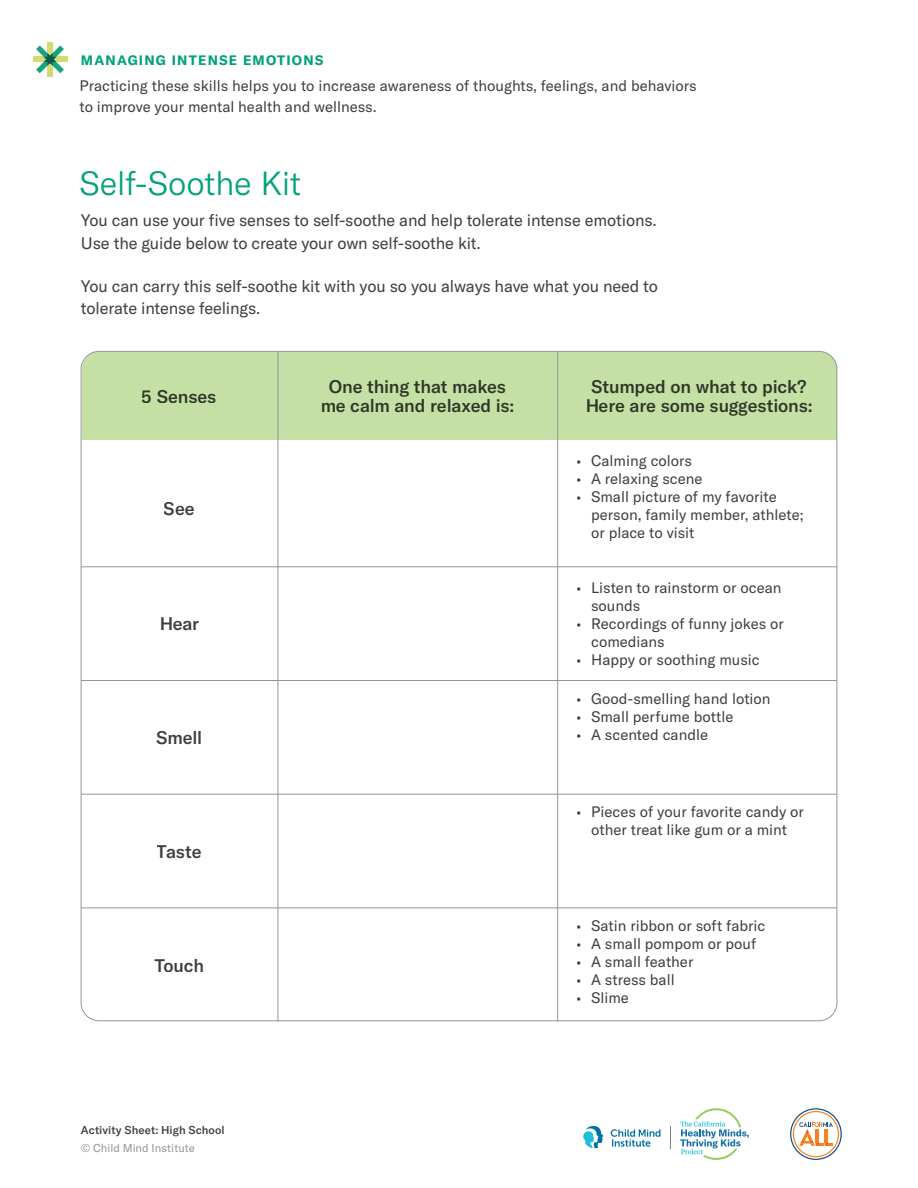
<style>
.page{position:relative;width:918px;height:1188px;background:#fff}
.page>*{position:absolute;margin:0;border:0;box-sizing:border-box;transform-origin:0 0}
.header1{font:300 33px "GT America";letter-spacing:-.015em;color:#00a17d}
.t1{font:500 18px/19.5px "GT America";letter-spacing:-.01em;color:#3e3e3f;text-align:center}
.New_Intro_End{font:16.5px/22.5px "GT America";letter-spacing:-.01em;color:#3e3e3f}
.New_Body_2{font:15px/18px "GT America";color:#3e3e3f}
.New_Intro_End-2{font:700 13.5px "GT America";letter-spacing:.09em;color:#00a17d}
.header1-2{font:500 11.25px "GT America";letter-spacing:.01em;color:#3e3e3f}
.t2{font:11.25px "GT America";letter-spacing:.005em;color:#919396}
</style>
<div class="page">
<svg style="left:670px;top:1126px;width:1px;height:22px"></svg>
<svg style="left:680px;top:1108px;width:69px;height:52px"></svg>
<svg style="left:611px;top:1129px;width:49px;height:18px"></svg>
<svg style="left:583px;top:1125px;width:21px;height:23px"></svg>
<svg style="left:790px;top:1108px;width:52px;height:52px"></svg>
<div style="left:47px;top:42px;width:6px;height:34px;background:#cfdc74"></div>
<div style="left:33px;top:57px;width:34px;height:5px;background:#cfdc74"></div>
<svg style="left:36px;top:45px;width:28px;height:28px"></svg>
<div style="left:82px;top:351px;width:755px;height:89px;background:#c5e0a4"></div>
<hr style="left:278px;top:351px;width:1px;height:671px;background:#939598">
<hr style="left:81px;top:566px;width:756px;height:1px;background:#939598">
<hr style="left:81px;top:680px;width:756px;height:1px;background:#939598">
<hr style="left:81px;top:794px;width:756px;height:1px;background:#939598">
<hr style="left:81px;top:908px;width:756px;height:1px;background:#939598">
<hr style="left:557px;top:351px;width:1px;height:671px;background:#939598">
<p class="New_Intro_End-2" style="left:81px;top:51px;width:244px">MANAGING INTENSE EMOTIONS</p>
<p class="New_Body_2" style="left:79px;top:75px;width:619px;line-height:21px">Practicing these skills helps you to increase awareness of thoughts, feelings, and behaviors to improve your mental health and wellness.</p>
<p class="header1" style="left:79px;top:164px;width:223px">Self-Soothe Kit</p>
<p class="New_Intro_End" style="left:81px;top:209px;width:577px">You can use your five senses to self-soothe and help tolerate intense emotions.<br>Use the guide below to create your own self-soothe kit.</p>
<p class="New_Intro_End" style="left:81px;top:275px;width:579px">You can carry this self-soothe kit with you so you always have what you need to tolerate intense feelings.</p>
<p class="t1" style="left:142px;top:386px;width:76px">5 Senses</p>
<p class="t1" style="left:320px;top:377px;width:196px">One thing that makes me calm and relaxed is:</p>
<p class="t1" style="left:585px;top:377px;width:229px">Stumped on what to pick?<br>Here are some suggestions:</p>
<p class="New_Body_2" style="left:576px;top:452px;width:118px">• Calming colors</p>
<p class="New_Body_2" style="left:576px;top:470px;width:128px">• A relaxing scene</p>
<p class="New_Body_2" style="left:591px;top:488px;width:214px;text-indent:-15px">• Small picture of my favorite person, family member, athlete; or place to visit</p>
<p class="t1" style="left:164px;top:499px;width:33px">See</p>
<p class="t1" style="left:159px;top:614px;width:41px">Hear</p>
<p class="t1" style="left:156px;top:728px;width:48px">Smell</p>
<p class="t1" style="left:157px;top:842px;width:46px">Taste</p>
<p class="t1" style="left:154px;top:956px;width:51px">Touch</p>
<p class="header1-2" style="left:81px;top:1123px;width:145px">Activity Sheet: High School</p>
<p class="t2" style="left:81px;top:1141px;width:115px">© Child Mind Institute</p>
<p class="New_Body_2" style="left:591px;top:578px;width:192px;text-indent:-15px">• Listen to rainstorm or ocean sounds</p>
<p class="New_Body_2" style="left:591px;top:614px;width:194px;text-indent:-15px">• Recordings of funny jokes or comedians</p>
<p class="New_Body_2" style="left:576px;top:650px;width:185px">• Happy or soothing music</p>
<p class="New_Body_2" style="left:576px;top:689px;width:196px">• Good-smelling hand lotion</p>
<p class="New_Body_2" style="left:576px;top:707px;width:159px">• Small perfume bottle</p>
<p class="New_Body_2" style="left:576px;top:725px;width:134px">• A scented candle</p>
<p class="New_Body_2" style="left:576px;top:803px;width:230px;text-align:center">• Pieces of your favorite candy or other treat like gum or a mint</p>
<p class="New_Body_2" style="left:576px;top:917px;width:191px">• Satin ribbon or soft fabric</p>
<p class="New_Body_2" style="left:576px;top:935px;width:182px">• A small pompom or pouf</p>
<p class="New_Body_2" style="left:576px;top:953px;width:119px">• A small feather</p>
<p class="New_Body_2" style="left:576px;top:971px;width:100px">• A stress ball</p>
<p class="New_Body_2" style="left:576px;top:989px;width:54px">• Slime</p>
</div>
